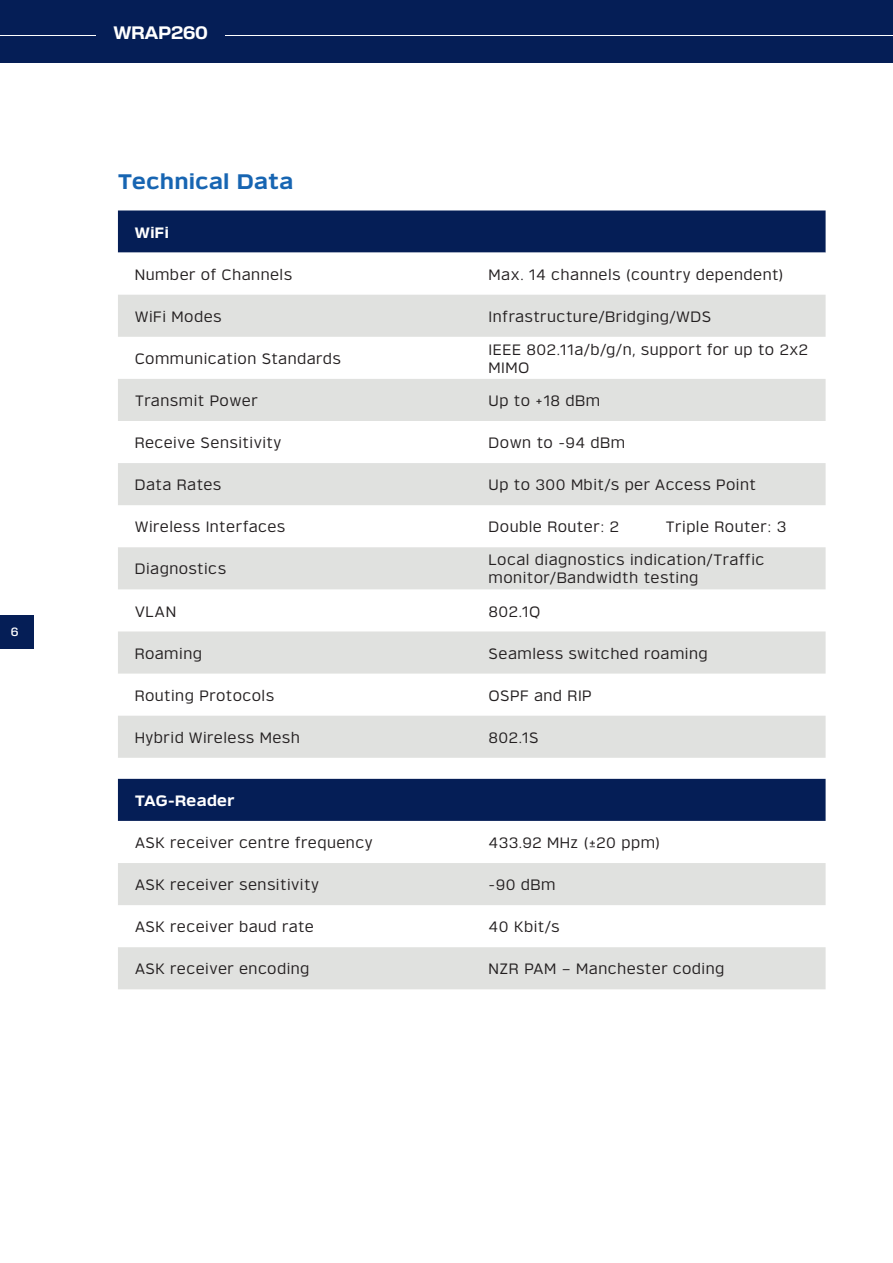
<style>
.page{position:relative;width:893px;height:1263px;background:#fff}
.page>*{position:absolute;margin:0;border:0;box-sizing:border-box;transform-origin:0 0}
.t1{font:700 21px "Verbatim";letter-spacing:.03em;color:#1765b2}
.t2{font:700 18px "Verbatim";letter-spacing:-.015em;color:#fff}
.t3{font:15px/18px "Verbatim";letter-spacing:.03em;color:#231f20}
.t4{font:700 15px "Verbatim";letter-spacing:.03em;color:#fff}
.t5{font:500 12px "Verbatim";color:#fff}
</style>
<div class="page">
<div style="left:0;top:0;width:893px;height:63px;background:#051e56"></div>
<hr style="left:0;top:35px;width:893px;height:1px;background:#fff">
<div style="left:97px;top:21px;width:128px;height:21px;background:#051e56"></div>
<div style="left:118px;top:210px;width:708px;height:43px;background:#051e56"></div>
<svg style="left:118px;top:295px;width:708px;height:463px;fill:#e0e1df"></svg>
<div style="left:118px;top:779px;width:708px;height:42px;background:#051e56"></div>
<svg style="left:118px;top:863px;width:708px;height:126px;fill:#e0e1df"></svg>
<div style="left:0;top:615px;width:34px;height:33px;background:#051e56"></div>
<p class="t5" style="left:11px;top:625px;width:9px">6</p>
<p class="t2" style="left:114px;top:22px;width:96px">WRAP260</p>
<h1 class="t1" style="left:118px;top:169px;width:177px">Technical Data</h1>
<p class="t4" style="left:135px;top:223px;width:36px">WiFi</p>
<p class="t3" style="left:135px;top:266px;width:159px">Number of Channels</p>
<p class="t3" style="left:489px;top:266px;width:296px">Max. 14 channels (country dependent)</p>
<p class="t3" style="left:135px;top:308px;width:88px">WiFi Modes</p>
<p class="t3" style="left:489px;top:308px;width:224px">Infrastructure/Bridging/WDS</p>
<p class="t3" style="left:135px;top:350px;width:208px">Communication Standards</p>
<p class="t3" style="left:489px;top:341px;width:321px">IEEE 802.11a/b/g/n, support for up to 2x2<br>MIMO</p>
<p class="t3" style="left:135px;top:392px;width:125px">Transmit Power</p>
<p class="t3" style="left:489px;top:392px;width:113px">Up to +18 dBm</p>
<p class="t3" style="left:135px;top:434px;width:148px">Receive Sensitivity</p>
<p class="t3" style="left:489px;top:434px;width:138px">Down to -94 dBm</p>
<p class="t3" style="left:135px;top:476px;width:88px">Data Rates</p>
<p class="t3" style="left:489px;top:476px;width:269px">Up to 300 Mbit/s per Access Point</p>
<p class="t3" style="left:135px;top:518px;width:152px">Wireless Interfaces</p>
<p class="t3" style="left:489px;top:518px;width:132px">Double Router: 2</p>
<p class="t3" style="left:665px;top:518px;width:123px">Triple Router: 3</p>
<p class="t3" style="left:135px;top:560px;width:93px">Diagnostics</p>
<p class="t3" style="left:489px;top:551px;width:277px">Local diagnostics indication/Traffic monitor/Bandwidth testing</p>
<p class="t3" style="left:135px;top:602px;width:43px">VLAN</p>
<p class="t3" style="left:489px;top:602px;width:53px">802.1Q</p>
<p class="t3" style="left:135px;top:644px;width:69px">Roaming</p>
<p class="t3" style="left:489px;top:644px;width:221px">Seamless switched roaming</p>
<p class="t3" style="left:135px;top:686px;width:141px">Routing Protocols</p>
<p class="t3" style="left:489px;top:686px;width:105px">OSPF and RIP</p>
<p class="t3" style="left:135px;top:728px;width:167px">Hybrid Wireless Mesh</p>
<p class="t3" style="left:489px;top:728px;width:52px">802.1S</p>
<p class="t4" style="left:135px;top:791px;width:101px">TAG-Reader</p>
<p class="t3" style="left:135px;top:834px;width:239px">ASK receiver centre frequency</p>
<p class="t3" style="left:489px;top:834px;width:173px">433.92 MHz (±20 ppm)</p>
<p class="t3" style="left:135px;top:876px;width:186px">ASK receiver sensitivity</p>
<p class="t3" style="left:489px;top:876px;width:68px">-90 dBm</p>
<p class="t3" style="left:135px;top:918px;width:181px">ASK receiver baud rate</p>
<p class="t3" style="left:489px;top:918px;width:73px">40 Kbit/s</p>
<p class="t3" style="left:135px;top:960px;width:176px">ASK receiver encoding</p>
<p class="t3" style="left:489px;top:960px;width:237px">NZR PAM – Manchester coding</p>
</div>
